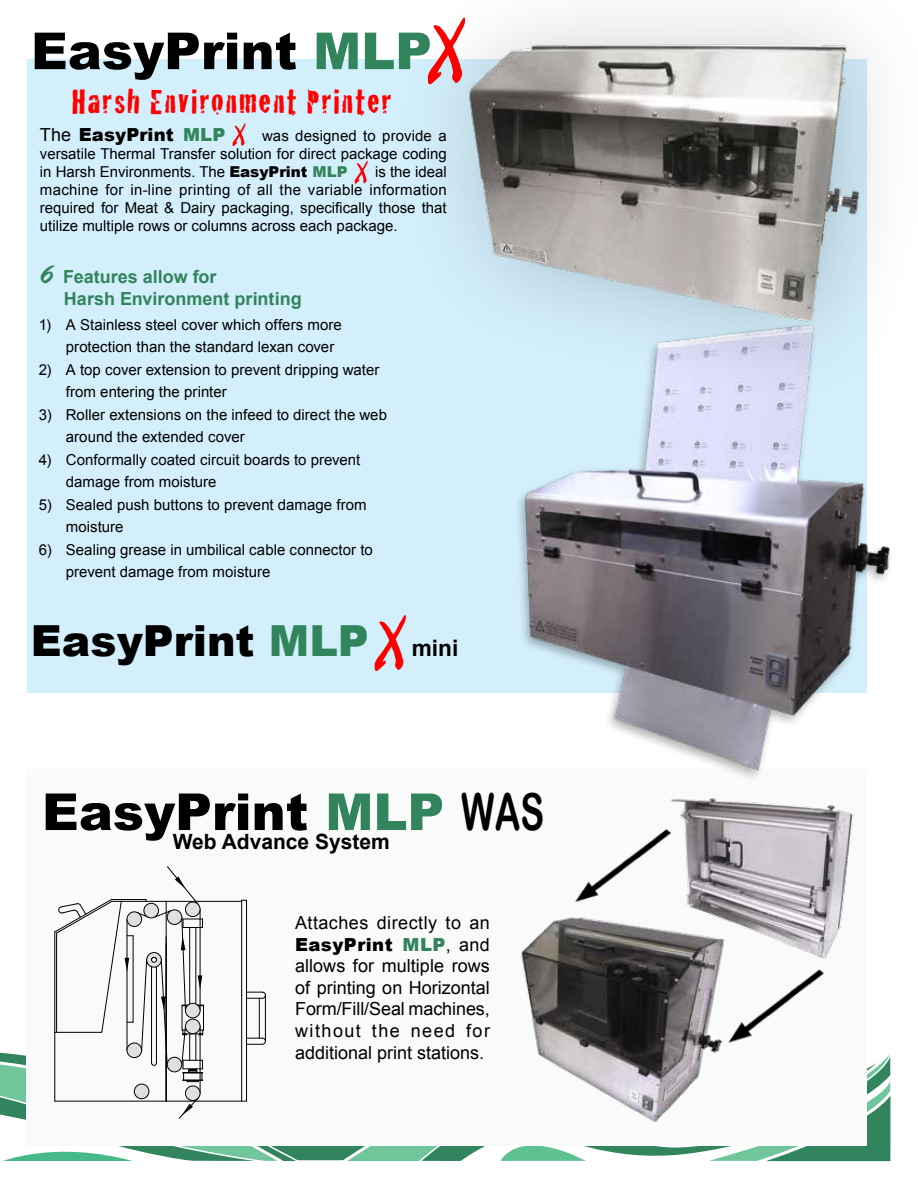
<style>
.page{position:relative;width:918px;height:1188px;background:#fff}
.page>*{position:absolute;margin:0;border:0;box-sizing:border-box;transform-origin:0 0}
.t1{font:900 51px "Arial";color:#000}
.t2{font:900 42.9px "Arial";color:#000}
.t3{font:36px "Cracked";letter-spacing:.05em;color:#f00}
.t4{font:700 21px "Arial";color:#000}
.t5{font:18px/21.6px "Arial";color:#000;text-align:justify}
.t6{font:700 18px/21.6px "Arial";color:#32845c}
.t7{font:900 18px "Arial";letter-spacing:.005em;color:#000}
.t8{font:15px/22.5px "Arial";color:#000}
.s1{color:#32845c}
.s2{font-weight:400}
.s3{font-weight:900}
.s4{font-weight:900;color:#32845c}
.s5{font-family:"Brush Script Std";font-weight:400;font-size:27px}
.s6{font-weight:700;font-size:22.65px}
.s7{font-family:"Arial Rounded MT Bold";font-weight:400}
</style>
<div class="page">
<svg style="left:300px;top:1146px;width:39px;height:15px"></svg>
<svg style="left:339px;top:1146px;width:79px;height:16px"></svg>
<svg style="left:458px;top:1141px;width:433px;height:22px"></svg>
<div style="left:26px;top:769px;width:840px;height:377px;background:#f9fafa"></div>
<div style="left:27px;top:59px;width:839px;height:634px;background:#d4effc"></div>
<img style="left:518px;top:410px;width:373px;height:354px">
<svg style="left:375px;top:615px;width:31px;height:56px"></svg>
<svg style="left:0;top:866px;width:267px;height:295px"></svg>
<img style="left:521px;top:764px;width:370px;height:377px">
<svg style="left:233px;top:123px;width:12px;height:23px"></svg>
<svg style="left:355px;top:161px;width:13px;height:23px"></svg>
<div style="left:389px;top:0;width:529px;height:410px;background:#000;opacity:.2"></div>
<img style="left:467px;top:43px;width:394px;height:281px">
<h1 class="t1" style="left:31px;top:14px;width:403px">EasyPrint <span class="s1">MLP</span></h1>
<h3 class="t3" style="left:72px;top:73px;width:321px">Harsh Environment Printer</h3>
<p class="t7" style="left:40px;top:122px;width:187px"><span class="s2">The</span> EasyPrint <span class="s1">MLP</span></p>
<p class="t8" style="left:40px;top:127px;width:408px;line-height:18px;text-align:justify;text-indent:222px">was designed to provide a versatile Thermal Transfer solution for direct package coding in Harsh Environments. The <span class="s3">EasyPrint</span> <span class="s4">MLP</span></p>
<p class="t8" style="left:40px;top:163px;width:408px;line-height:18px;text-align:justify;text-indent:335px">is the ideal machine for in-line printing of all the variable information required for Meat &amp; Dairy packaging, specifically those that utilize multiple rows or columns across each package.</p>
<p class="t6" style="left:64px;top:267px;width:239px;text-indent:-25px"><span class="s5">6</span> Features allow for<br>Harsh Environment printing</p>
<p class="t8" style="left:66px;top:313px;width:278px;text-indent:-27px">1) A Stainless steel cover which offers more protection than the standard lexan cover</p>
<p class="t8" style="left:66px;top:358px;width:315px;text-indent:-27px">2) A top cover extension to prevent dripping water from entering the printer</p>
<p class="t8" style="left:66px;top:403px;width:323px;text-indent:-27px">3) Roller extensions on the infeed to direct the web around the extended cover</p>
<p class="t8" style="left:66px;top:448px;width:296px;text-indent:-27px">4) Conformally coated circuit boards to prevent damage from moisture</p>
<p class="t8" style="left:66px;top:493px;width:302px;text-indent:-27px">5) Sealed push buttons to prevent damage from moisture</p>
<p class="t8" style="left:66px;top:538px;width:308px;text-indent:-27px">6) Sealing grease in umbilical cable connector to prevent damage from moisture</p>
<h2 class="t2" style="left:31px;top:610px;width:429px">EasyPrint <span class="s1">MLP</span> <span class="s6">mini</span></h2>
<h1 class="t1" style="left:42px;top:775px;width:504px">EasyPrint <span class="s1">MLP</span> <span class="s7">WAS</span></h1>
<h3 class="t4" style="left:173px;top:828px;width:219px">Web Advance System</h3>
<p class="t5" style="left:295px;top:912px;width:196px">Attaches directly to an <span class="s3">EasyPrint</span> <span class="s4">MLP</span>, and allows for multiple rows of printing on Horizontal Form/Fill/Seal machines, without the need for additional print stations.</p>
</div>
